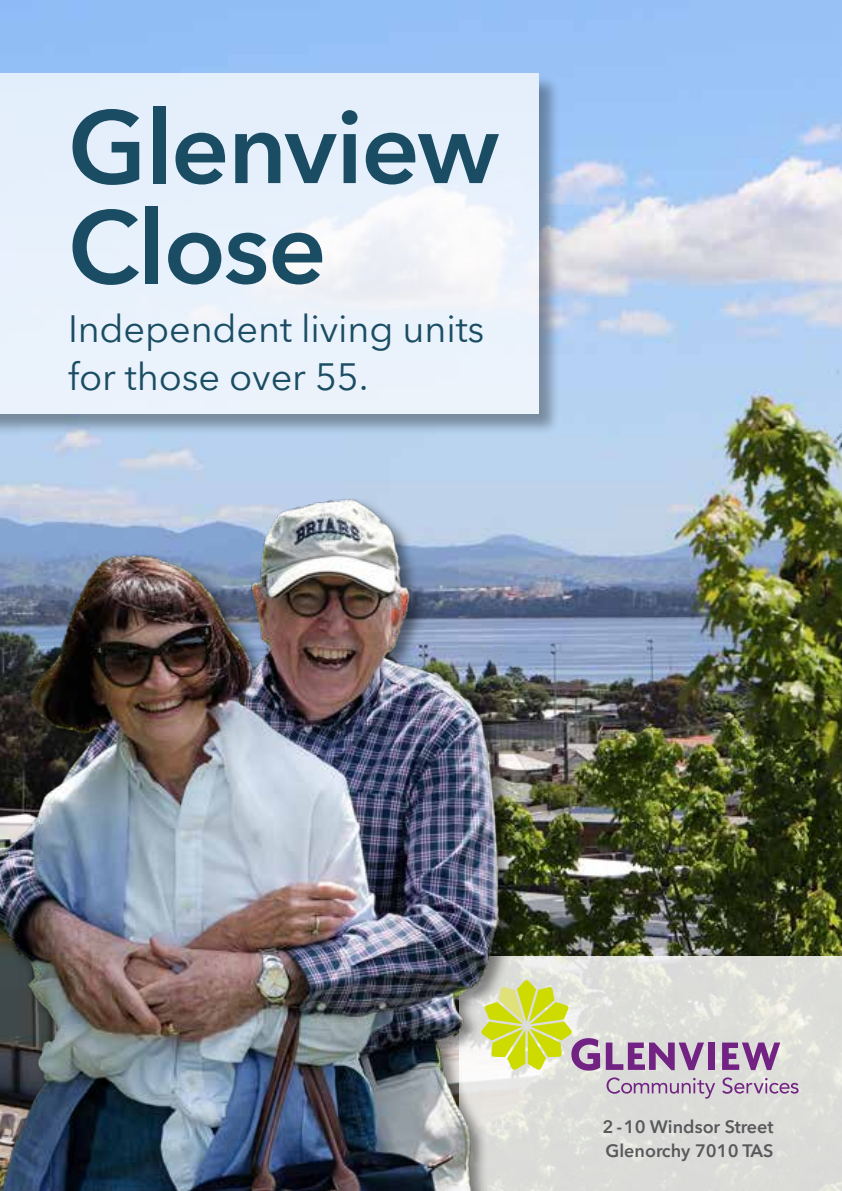
<style>
.page{position:relative;width:842px;height:1191px;background:#fff}
.page>*{position:absolute;margin:0;border:0;box-sizing:border-box;transform-origin:0 0}
.t1{font:600 102px/100px "Avenir Next LT Pro";letter-spacing:-.015em;color:#1a4d63}
.t2{font:38px/48px "Avenir Next LT Pro";letter-spacing:-.005em;color:#1a4d63}
.t3{font:600 18px/24px "Avenir Next LT Pro";color:#58595b}
</style>
<div class="page">
<img style="left:0;top:0;width:842px;height:956px">
<div style="left:0;top:74px;width:561px;height:362px;background:#000;opacity:.45"></div>
<svg style="left:0;top:74px;width:539px;height:340px;background:#e9f1fb"></svg>
<svg style="left:552px;top:956px;width:290px;height:235px;background:#dddeda"></svg>
<svg style="left:606px;top:1042px;width:98px;height:28px;background:#a780ae"></svg>
<div style="left:709px;top:1042px;width:6px;height:28px;background:#722282"></div>
<svg style="left:722px;top:1042px;width:58px;height:28px;background:#a479aa"></svg>
<svg style="left:606px;top:1077px;width:109px;height:21px;background:#c6b8c8"></svg>
<svg style="left:722px;top:1077px;width:77px;height:16px"></svg>
<svg style="left:552px;top:980px;width:48px;height:90px;background:#d1cab0"></svg>
<img style="left:0;top:427px;width:552px;height:764px">
<h1 class="t1" style="left:68px;top:97px;width:433px">Glenview<br>Close</h1>
<p class="t2" style="left:68px;top:305px;width:418px">Independent living units for those over 55.</p>
<p class="t3" style="left:602px;top:1114px;width:173px">2 - 10 Windsor Street<br>Glenorchy 7010 TAS</p>
</div>
